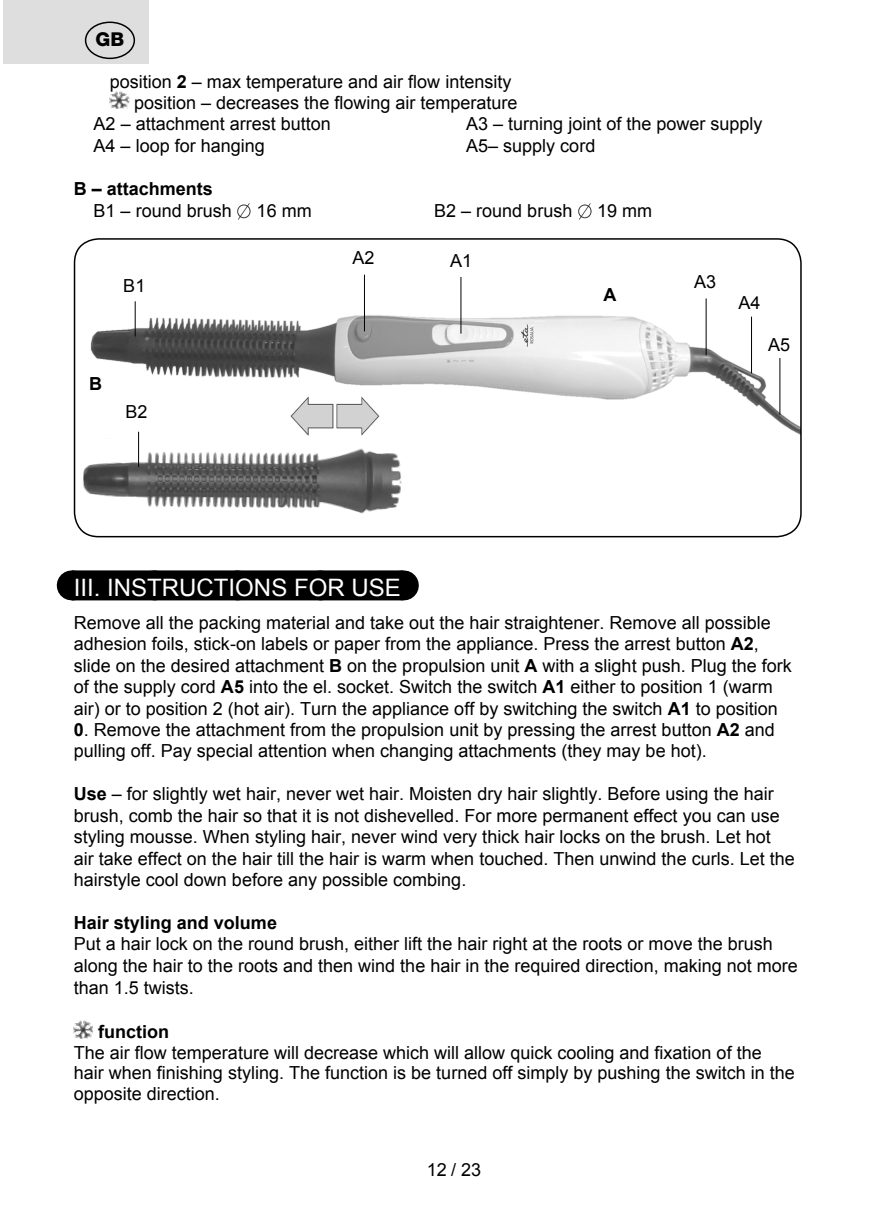
<style>
.page{position:relative;width:874px;height:1225px;background:#fff}
.page>*{position:absolute;margin:0;border:0;box-sizing:border-box;transform-origin:0 0}
.t1{font:24px "Arial";color:#fff}
.t2{font:800 19.2px "Helvetica Neue OT";color:#000}
.t3{font:18px/21.4px "Arial";color:#000}
.t4{font:700 18px "Arial";color:#000}
.s1{font-weight:700}
</style>
<div class="page">
<div style="left:72px;top:570px;width:330px;height:30px;background:#000"></div>
<svg style="left:154px;top:570px;width:207px;height:1px"></svg>
<hr style="left:402px;top:570px;width:1px;height:30px;background:#000">
<img style="left:110px;top:91px;width:19px;height:18px">
<img style="left:237px;top:203px;width:14px;height:16px">
<img style="left:578px;top:203px;width:14px;height:16px">
<img style="left:90px;top:296px;width:708px;height:141px">
<div style="left:74px;top:238px;width:727px;height:299px;border:2px solid #000;border-radius:24px"></div>
<img style="left:74px;top:437px;width:328px;height:88px">
<img style="left:285px;top:395px;width:105px;height:45px">
<hr style="left:364px;top:275px;width:1px;height:56px;background:#000">
<hr style="left:460px;top:277px;width:1px;height:57px;background:#000">
<hr style="left:135px;top:301px;width:1px;height:35px;background:#000">
<hr style="left:138px;top:432px;width:1px;height:35px;background:#000">
<hr style="left:705px;top:298px;width:1px;height:57px;background:#000">
<hr style="left:750px;top:317px;width:1px;height:56px;background:#000">
<hr style="left:779px;top:358px;width:1px;height:57px;background:#000">
<img style="left:74px;top:1020px;width:19px;height:18px">
<div style="left:3px;top:0;width:145px;height:64px;background:#dedede"></div>
<div style="left:85px;top:22px;width:50px;height:37px;border:1px solid #000;border-radius:50%"></div>
<p class="t2" style="left:95px;top:28px;width:30px">GB</p>
<p class="t3" style="left:110px;top:70px;width:403px">position <span class="s1">2</span> – max temperature and air flow intensity</p>
<p class="t3" style="left:134px;top:92px;width:385px">position – decreases the flowing air temperature</p>
<p class="t3" style="left:94px;top:113px;width:239px">A2 – attachment arrest button</p>
<p class="t3" style="left:466px;top:113px;width:298px">A3 – turning joint of the power supply</p>
<p class="t3" style="left:94px;top:135px;width:173px">A4 – loop for hanging</p>
<p class="t3" style="left:466px;top:135px;width:131px">A5– supply cord</p>
<p class="t4" style="left:74px;top:176px;width:141px">B – attachments</p>
<p class="t3" style="left:93px;top:199px;width:140px">B1 – round brush</p>
<p class="t3" style="left:256px;top:199px;width:57px">16 mm</p>
<p class="t3" style="left:434px;top:199px;width:140px">B2 – round brush</p>
<p class="t3" style="left:597px;top:199px;width:57px">19 mm</p>
<p class="t3" style="left:352px;top:247px;width:24px">A2</p>
<p class="t3" style="left:450px;top:250px;width:24px">A1</p>
<p class="t3" style="left:123px;top:274px;width:24px">B1</p>
<p class="t3" style="left:694px;top:271px;width:24px">A3</p>
<p class="t4" style="left:603px;top:282px;width:14px">A</p>
<p class="t3" style="left:738px;top:292px;width:24px">A4</p>
<p class="t4" style="left:89px;top:371px;width:14px">B</p>
<p class="t3" style="left:125px;top:401px;width:24px">B2</p>
<p class="t3" style="left:767px;top:334px;width:24px">A5</p>
<h1 class="t1" style="left:74px;top:570px;width:328px">III. INSTRUCTIONS FOR USE</h1>
<p class="t3" style="left:74px;top:612px;width:719px">Remove all the packing material and take out the hair straightener. Remove all possible adhesion foils, stick-on labels or paper from the appliance. Press the arrest button <span class="s1">A2</span>, slide on the desired attachment <span class="s1">B</span> on the propulsion unit <span class="s1">A</span> with a slight push. Plug the fork of the supply cord <span class="s1">A5</span> into the el. socket. Switch the switch <span class="s1">A1</span> either to position 1 (warm air) or to position 2 (hot air). Turn the appliance off by switching the switch <span class="s1">A1</span> to position</p>
<p class="t3" style="left:74px;top:719px;width:702px"><span class="s1">0</span>. Remove the attachment from the propulsion unit by pressing the arrest button <span class="s1">A2</span> and pulling off. Pay special attention when changing attachments (they may be hot).</p>
<p class="t3" style="left:74px;top:783px;width:722px"><span class="s1">Use</span> – for slightly wet hair, never wet hair. Moisten dry hair slightly. Before using the hair brush, comb the hair so that it is not dishevelled. For more permanent effect you can use styling mousse. When styling hair, never wind very thick hair locks on the brush. Let hot air take effect on the hair till the hair is warm when touched. Then unwind the curls. Let the hairstyle cool down before any possible combing.</p>
<p class="t4" style="left:74px;top:909px;width:205px">Hair styling and volume</p>
<p class="t3" style="left:74px;top:932px;width:725px;line-height:22px">Put a hair lock on the round brush, either lift the hair right at the roots or move the brush along the hair to the roots and then wind the hair in the required direction, making not more than 1.5 twists.</p>
<p class="t4" style="left:98px;top:1019px;width:72px">function</p>
<p class="t3" style="left:74px;top:1042px;width:722px;line-height:20.6px">The air flow temperature will decrease which will allow quick cooling and fixation of the hair when finishing styling. The function is be turned off simply by pushing the switch in the opposite direction.</p>
<p class="t3" style="left:427px;top:1159px;width:56px">12 / 23</p>
</div>
